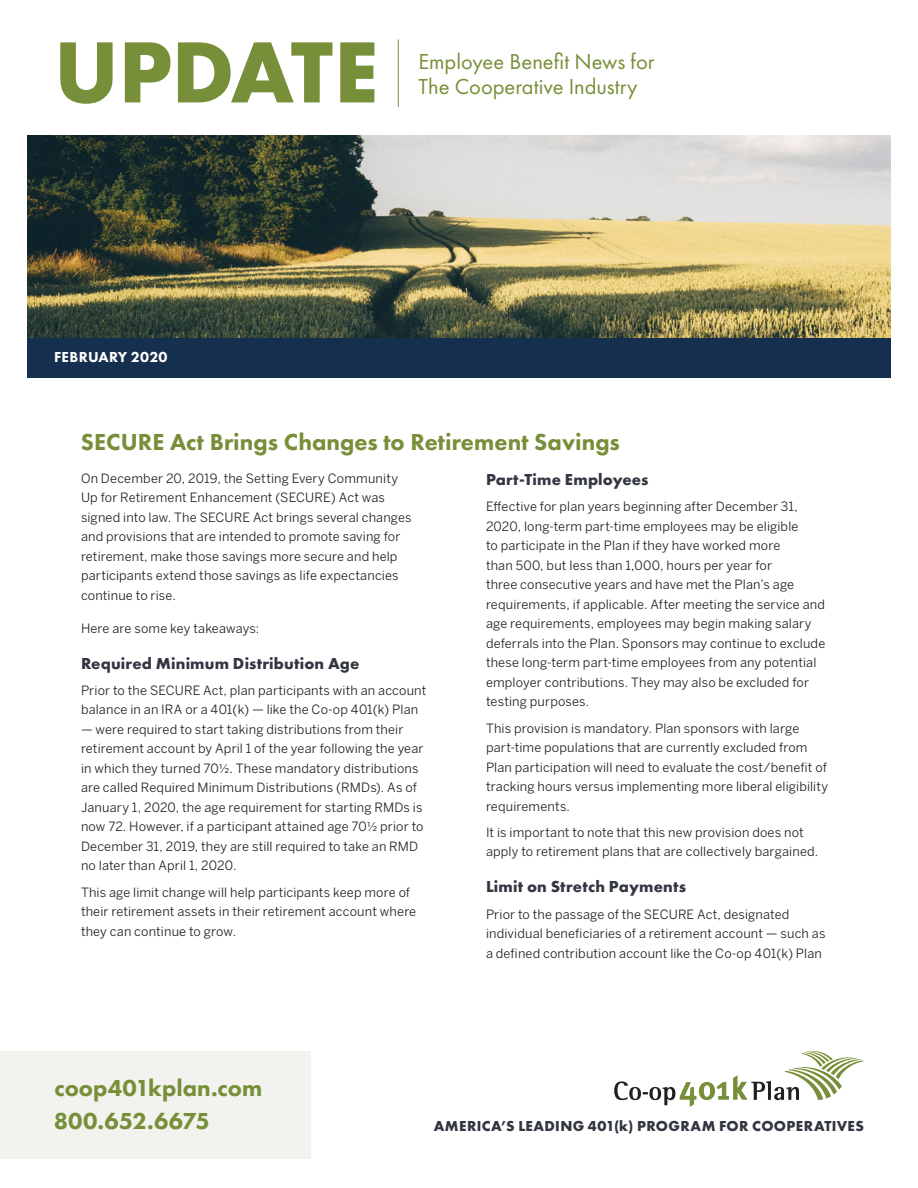
<style>
.page{position:relative;width:918px;height:1188px;background:#fff}
.page>*{position:absolute;margin:0;border:0;box-sizing:border-box;transform-origin:0 0}
.t1{font:700 90px "Futura PT";letter-spacing:-.01em;color:#778f38}
.Coop_Main_Header{font:800 24px "Futura PT";color:#778f38}
.t2{font:22.5px "Futura PT";color:#778f38}
.t3{font:700 16.5px "Futura PT";letter-spacing:.01em;color:#323640}
.Coop_America_Tagline{font:700 15px "Futura PT";letter-spacing:.025em;color:#323640}
.Coop_Main_Header-2{font:800 15px "Futura PT";letter-spacing:.015em;color:#fff}
.t4{font:12.75px/19.5px "Benton Sans";letter-spacing:.01em;color:#231f20}
.s1{font-family:"Gotham"}
</style>
<div class="page">
<div style="left:27px;top:338px;width:864px;height:40px;background:#15304e"></div>
<img style="left:27px;top:135px;width:864px;height:203px">
<hr style="left:398px;top:39px;width:1px;height:68px;background:#778f38">
<svg style="left:614px;top:1051px;width:250px;height:56px"></svg>
<div style="left:0;top:1051px;width:310px;height:108px;background:#f2f2ee"></div>
<p class="t1" style="left:54px;top:14px;width:325px">UPDATE</p>
<p class="t2" style="left:418px;top:48px;width:237px">Employee Benefit News for</p>
<p class="t2" style="left:418px;top:73px;width:221px">The Cooperative Industry</p>
<p class="Coop_Main_Header-2" style="left:54px;top:348px;width:115px">FEBRUARY 2020</p>
<p class="Coop_Main_Header" style="left:81px;top:427px;width:541px">SECURE Act Brings Changes to Retirement Savings</p>
<p class="t4" style="left:81px;top:468px;width:332px">On December 20, 2019, the Setting Every Community Up for Retirement Enhancement (SECURE) Act was signed into law. The SECURE Act brings several changes and provisions that are intended to promote saving for retirement, make those savings more secure and help participants extend those savings as life expectancies continue to rise.</p>
<p class="t4" style="left:81px;top:618px;width:180px">Here are some key takeaways:</p>
<p class="t3" style="left:81px;top:652px;width:280px">Required Minimum Distribution Age</p>
<p class="t4" style="left:81px;top:680px;width:347px">Prior to the SECURE Act, plan participants with an account balance in an IRA or a 401(k) — like the Co-op 401(k) Plan</p>
<p class="t4" style="left:81px;top:719px;width:344px">— were required to start taking distributions from their retirement account by April 1 of the year following the year in which they turned 70<span class="s1">½</span>. These mandatory distributions are called Required Minimum Distributions (RMDs). As of January 1, 2020, the age requirement for starting RMDs is now 72. However, if a participant attained age 70<span class="s1">½</span> prior to December 31, 2019, they are still required to take an RMD no later than April 1, 2020.</p>
<p class="t4" style="left:81px;top:882px;width:337px">This age limit change will help participants keep more of their retirement assets in their retirement account where they can continue to grow.</p>
<p class="t3" style="left:486px;top:469px;width:164px">Part-Time Employees</p>
<p class="t4" style="left:486px;top:497px;width:341px">Effective for plan years beginning after December 31, 2020, long-term part-time employees may be eligible<br>to participate in the Plan if they have worked more<br>than 500, but less than 1,000, hours per year for<br>three consecutive years and have met the Plan’s age requirements, if applicable. After meeting the service and age requirements, employees may begin making salary deferrals into the Plan. Sponsors may continue to exclude these long-term part-time employees from any potential employer contributions. They may also be excluded for testing purposes.</p>
<p class="t4" style="left:486px;top:718px;width:344px">This provision is mandatory. Plan sponsors with large part-time populations that are currently excluded from Plan participation will need to evaluate the cost/benefit of tracking hours versus implementing more liberal eligibility requirements.</p>
<p class="t4" style="left:486px;top:822px;width:334px">It is important to note that this new provision does not apply to retirement plans that are collectively bargained.</p>
<p class="t3" style="left:486px;top:876px;width:202px">Limit on Stretch Payments</p>
<p class="t4" style="left:486px;top:904px;width:341px">Prior to the passage of the SECURE Act, designated individual beneficiaries of a retirement account — such as a defined contribution account like the Co-op 401(k) Plan</p>
<p class="Coop_Main_Header" style="left:54px;top:1073px;width:209px">coop401kplan.com</p>
<p class="Coop_Main_Header" style="left:54px;top:1106px;width:158px">800.652.6675</p>
<p class="Coop_America_Tagline" style="left:434px;top:1117px;width:432px">AMERICA’S LEADING 401(k) PROGRAM FOR COOPERATIVES</p>
</div>
